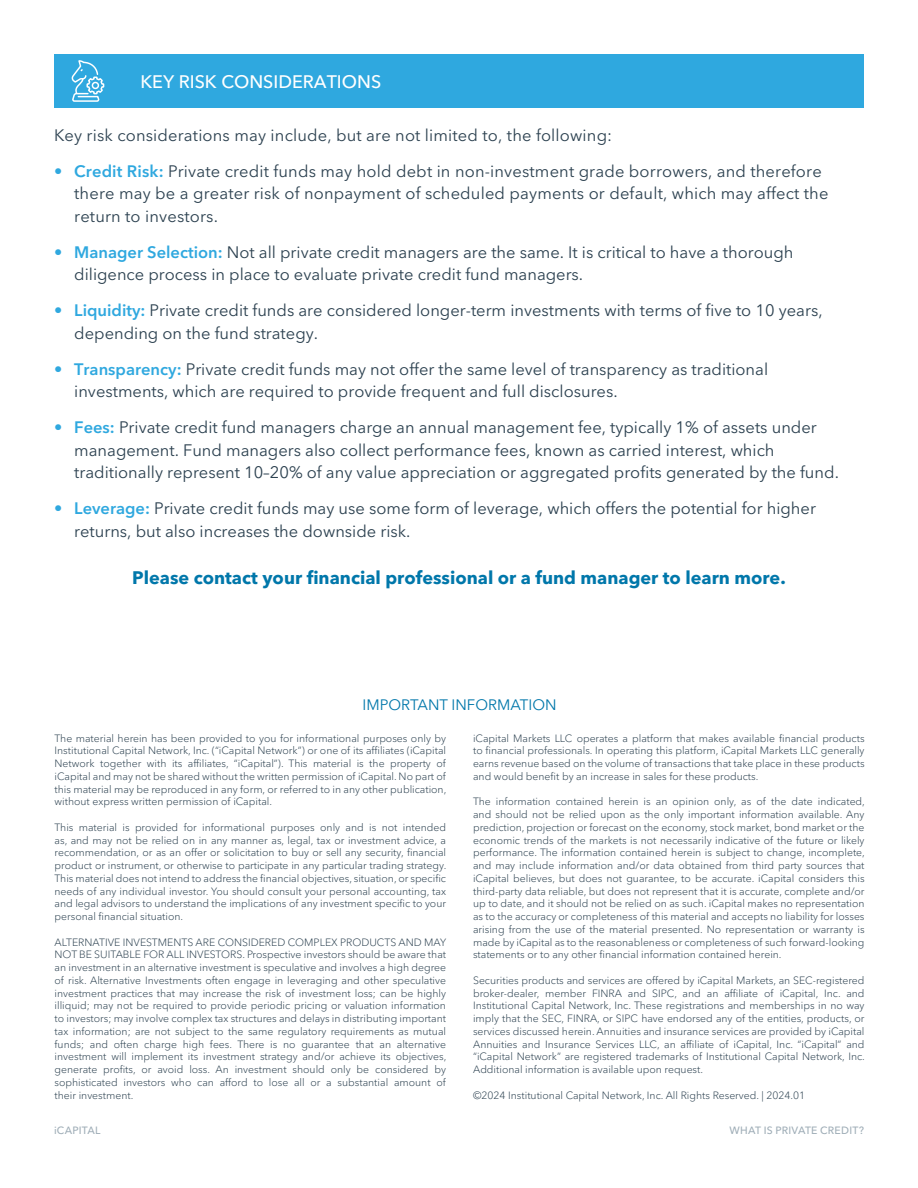
<style>
.page{position:relative;width:918px;height:1188px;background:#fff}
.page>*{position:absolute;margin:0;border:0;box-sizing:border-box;transform-origin:0 0}
.Body_Copy{font:700 18px "Avenir Next LT Pro";color:#07a}
.Body_Copy-2{font:500 18px "Avenir Next LT Pro";color:#fff}
.Body_Copy-3{font:16.5px/22.5px "Avenir Next LT Pro";color:#2c4150}
.Disclaimer_Title{font:15px "Avenir Next LT Pro";color:#07a}
.Disclaimer_Content{font:300 10.5px/12.8px "Avenir Next LT Pro";color:#2c4150;text-align:justify}
.t1{font:500 10.5px "Avenir Next LT Pro";letter-spacing:.025em;color:#7f929f}
.s1{color:#2fa8df}
.s2{font-weight:600;color:#2fa8df}
</style>
<div class="page">
<div style="left:54px;top:54px;width:810px;height:54px;background:#2fa8df"></div>
<svg style="left:71px;top:60px;width:34px;height:42px"></svg>
<p class="Body_Copy-2" style="left:140px;top:71px;width:242px">KEY RISK CONSIDERATIONS</p>
<p class="Body_Copy-3" style="left:54px;top:124px;width:560px">Key risk considerations may include, but are not limited to, the following:</p>
<p class="Body_Copy-3" style="left:74px;top:160px;width:756px;text-indent:-20px"><span class="s1">•</span> <span class="s2">Credit Risk:</span> Private credit funds may hold debt in non-investment grade borrowers, and therefore there may be a greater risk of nonpayment of scheduled payments or default, which may affect the return to investors.</p>
<p class="Body_Copy-3" style="left:74px;top:241px;width:721px;text-indent:-20px"><span class="s1">•</span> <span class="s2">Manager Selection:</span> Not all private credit managers are the same. It is critical to have a thorough diligence process in place to evaluate private credit fund managers.</p>
<p class="Body_Copy-3" style="left:74px;top:299px;width:750px;text-indent:-20px"><span class="s1">•</span> <span class="s2">Liquidity:</span> Private credit funds are considered longer-term investments with terms of five to 10 years, depending on the fund strategy.</p>
<p class="Body_Copy-3" style="left:74px;top:358px;width:695px;text-indent:-20px"><span class="s1">•</span> <span class="s2">Transparency:</span> Private credit funds may not offer the same level of transparency as traditional investments, which are required to provide frequent and full disclosures.</p>
<p class="Body_Copy-3" style="left:74px;top:416px;width:766px;text-indent:-20px"><span class="s1">•</span> <span class="s2">Fees:</span> Private credit fund managers charge an annual management fee, typically 1% of assets under management. Fund managers also collect performance fees, known as carried interest, which traditionally represent 10–20% of any value appreciation or aggregated profits generated by the fund.</p>
<p class="Body_Copy-3" style="left:74px;top:497px;width:743px;text-indent:-20px"><span class="s1">•</span> <span class="s2">Leverage:</span> Private credit funds may use some form of leverage, which offers the potential for higher returns, but also increases the downside risk.</p>
<p class="Body_Copy" style="left:132px;top:567px;width:655px">Please contact your financial professional or a fund manager to learn more.</p>
<p class="Disclaimer_Title" style="left:363px;top:696px;width:196px">IMPORTANT INFORMATION</p>
<p class="Disclaimer_Content" style="left:55px;top:732px;width:393px">The material herein has been provided to you for informational purposes only by Institutional Capital Network, Inc. (“iCapital Network”) or one of its affiliates (iCapital Network together with its affiliates, “iCapital”). This material is the property of iCapital and may not be shared without the written permission of iCapital. No part of this material may be reproduced in any form, or referred to in any other publication, without express written permission of iCapital.</p>
<p class="Disclaimer_Content" style="left:55px;top:821px;width:393px">This material is provided for informational purposes only and is not intended as, and may not be relied on in any manner as, legal, tax or investment advice, a recommendation, or as an offer or solicitation to buy or sell any security, financial product or instrument, or otherwise to participate in any particular trading strategy.<br>This material does not intend to address the financial objectives, situation, or specific needs of any individual investor. You should consult your personal accounting, tax and legal advisors to understand the implications of any investment specific to your personal financial situation.</p>
<p class="Disclaimer_Content" style="left:55px;top:936px;width:393px">ALTERNATIVE INVESTMENTS ARE CONSIDERED COMPLEX PRODUCTS AND MAY NOT BE SUITABLE FOR ALL INVESTORS. Prospective investors should be aware that an investment in an alternative investment is speculative and involves a high degree of risk. Alternative Investments often engage in leveraging and other speculative investment practices that may increase the risk of investment loss; can be highly illiquid; may not be required to provide periodic pricing or valuation information to investors; may involve complex tax structures and delays in distributing important tax information; are not subject to the same regulatory requirements as mutual funds; and often charge high fees. There is no guarantee that an alternative investment will implement its investment strategy and/or achieve its objectives, generate profits, or avoid loss. An investment should only be considered by sophisticated investors who can afford to lose all or a substantial amount of their investment.</p>
<p class="Disclaimer_Content" style="left:473px;top:732px;width:393px">iCapital Markets LLC operates a platform that makes available financial products to financial professionals. In operating this platform, iCapital Markets LLC generally earns revenue based on the volume of transactions that take place in these products and would benefit by an increase in sales for these products.</p>
<p class="Disclaimer_Content" style="left:473px;top:795px;width:393px">The information contained herein is an opinion only, as of the date indicated, and should not be relied upon as the only important information available. Any prediction, projection or forecast on the economy, stock market, bond market or the economic trends of the markets is not necessarily indicative of the future or likely performance. The information contained herein is subject to change, incomplete, and may include information and/or data obtained from third party sources that iCapital believes, but does not guarantee, to be accurate. iCapital considers this third-party data reliable, but does not represent that it is accurate, complete and/or up to date, and it should not be relied on as such. iCapital makes no representation as to the accuracy or completeness of this material and accepts no liability for losses arising from the use of the material presented. No representation or warranty is made by iCapital as to the reasonableness or completeness of such forward-looking statements or to any other financial information contained herein.</p>
<p class="Disclaimer_Content" style="left:473px;top:974px;width:393px">Securities products and services are offered by iCapital Markets, an SEC-registered broker-dealer, member FINRA and SIPC, and an affiliate of iCapital, Inc. and Institutional Capital Network, Inc. These registrations and memberships in no way imply that the SEC, FINRA, or SIPC have endorsed any of the entities, products, or services discussed herein. Annuities and insurance services are provided by iCapital Annuities and Insurance Services LLC, an affiliate of iCapital, Inc. “iCapital” and “iCapital Network” are registered trademarks of Institutional Capital Network, Inc.<br>Additional information is available upon request.</p>
<p class="Disclaimer_Content" style="left:473px;top:1089px;width:334px">©2024 Institutional Capital Network, Inc. All Rights Reserved. | 2024.01</p>
<p class="t1" style="left:54px;top:1124px;width:48px">iCAPITAL</p>
<p class="t1" style="left:730px;top:1124px;width:136px">WHAT IS PRIVATE CREDIT?</p>
</div>
